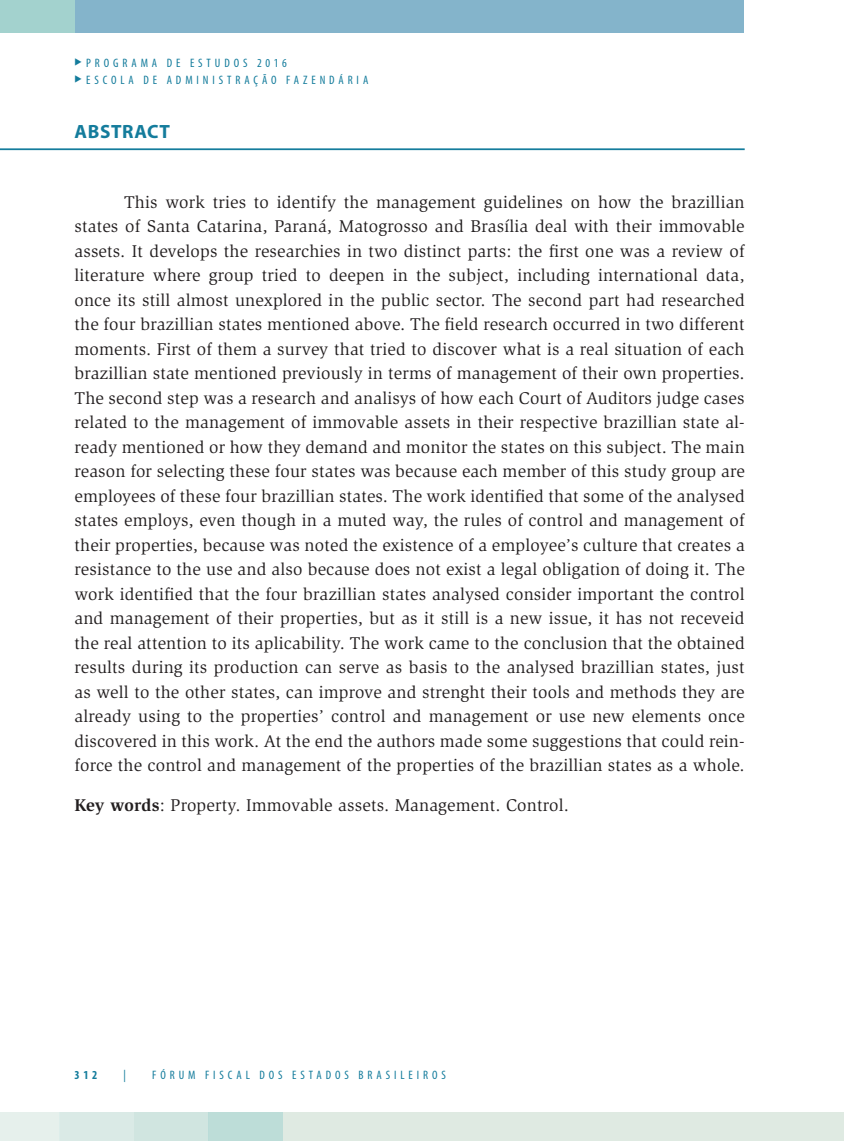
<style>
.page{position:relative;width:844px;height:1141px;background:#fff}
.page>*{position:absolute;margin:0;border:0;box-sizing:border-box;transform-origin:0 0}
.t1{font:700 19.25px "Myriad Pro";letter-spacing:.03em;color:#147c9c}
.t2{font:17.5px/24.5px "Slimbach Std";letter-spacing:.01em;color:#231f20;text-align:justify}
.t3{font:condensed 12.25px "Myriad Pro";letter-spacing:.32em;color:#147c9c}
.t4{font:700 condensed 12.25px "Myriad Pro";color:#147c9c}
.s1{font-weight:700}
</style>
<div class="page">
<div style="left:0;top:1112px;width:843px;height:29px;background:#dfeae2"></div>
<div style="left:0;top:1112px;width:60px;height:29px;background:#e6f0ec"></div>
<div style="left:60px;top:1112px;width:74px;height:29px;background:#d8ebe9"></div>
<div style="left:134px;top:1112px;width:74px;height:29px;background:#d0e5e0"></div>
<div style="left:208px;top:1112px;width:75px;height:29px;background:#bdddd8"></div>
<svg style="left:843px;top:1112px;width:1px;height:29px"></svg>
<div style="left:53px;top:0;width:690px;height:33px;background:#84b4cb"></div>
<div style="left:0;top:0;width:74px;height:33px;background:#a3d2ce"></div>
<hr style="left:0;top:148px;width:744px;height:2px;background:#147c9c">
<p class="t3" style="left:74px;top:55px;width:214px">◆ PROGRAMA DE ESTUDOS 2016</p>
<p class="t3" style="left:74px;top:73px;width:295px">◆ ESCOLA DE ADMINISTRAÇÃO FAZENDÁRIA</p>
<p class="t1" style="left:75px;top:119px;width:97px">ABSTRACT</p>
<p class="t2" style="left:74px;top:190px;width:671px;text-indent:50px">This work tries to identify the management guidelines on how the brazillian states of Santa Catarina, Paraná, Matogrosso and Brasília deal with their immovable assets. It develops the researchies in two distinct parts: the first one was a review of literature where group tried to deepen in the subject, including international data, once its still almost unexplored in the public sector. The second part had researched the four brazillian states mentioned above. The field research occurred in two different moments. First of them a survey that tried to discover what is a real situation of each brazillian state mentioned previously in terms of management of their own properties.<br>The second step was a research and analisys of how each Court of Auditors judge cases related to the management of immovable assets in their respective brazillian state al&shy;ready mentioned or how they demand and monitor the states on this subject. The main reason for selecting these four states was because each member of this study group are employees of these four brazillian states. The work identified that some of the analysed states employs, even though in a muted way, the rules of control and management of their properties, because was noted the existence of a employee’s culture that creates a resistance to the use and also because does not exist a legal obligation of doing it. The work identified that the four brazillian states analysed consider important the control and management of their properties, but as it still is a new issue, it has not receveid the real attention to its aplicability. The work came to the conclusion that the obtained results during its production can serve as basis to the analysed brazillian states, just as well to the other states, can improve and strenght their tools and methods they are already using to the properties’ control and management or use new elements once discovered in this work. At the end the authors made some suggestions that could rein&shy;force the control and management of the properties of the brazillian states as a whole.</p>
<p class="t2" style="left:74px;top:792px;width:496px"><span class="s1">Key words</span>: Property. Immovable assets. Management. Control.</p>
<p class="t4" style="left:74px;top:1067px;width:25px">312</p>
<p class="t3" style="left:123px;top:1067px;width:4px">|</p>
<p class="t3" style="left:152px;top:1067px;width:295px">FÓRUM FISCAL DOS ESTADOS BRASILEIROS</p>
</div>
